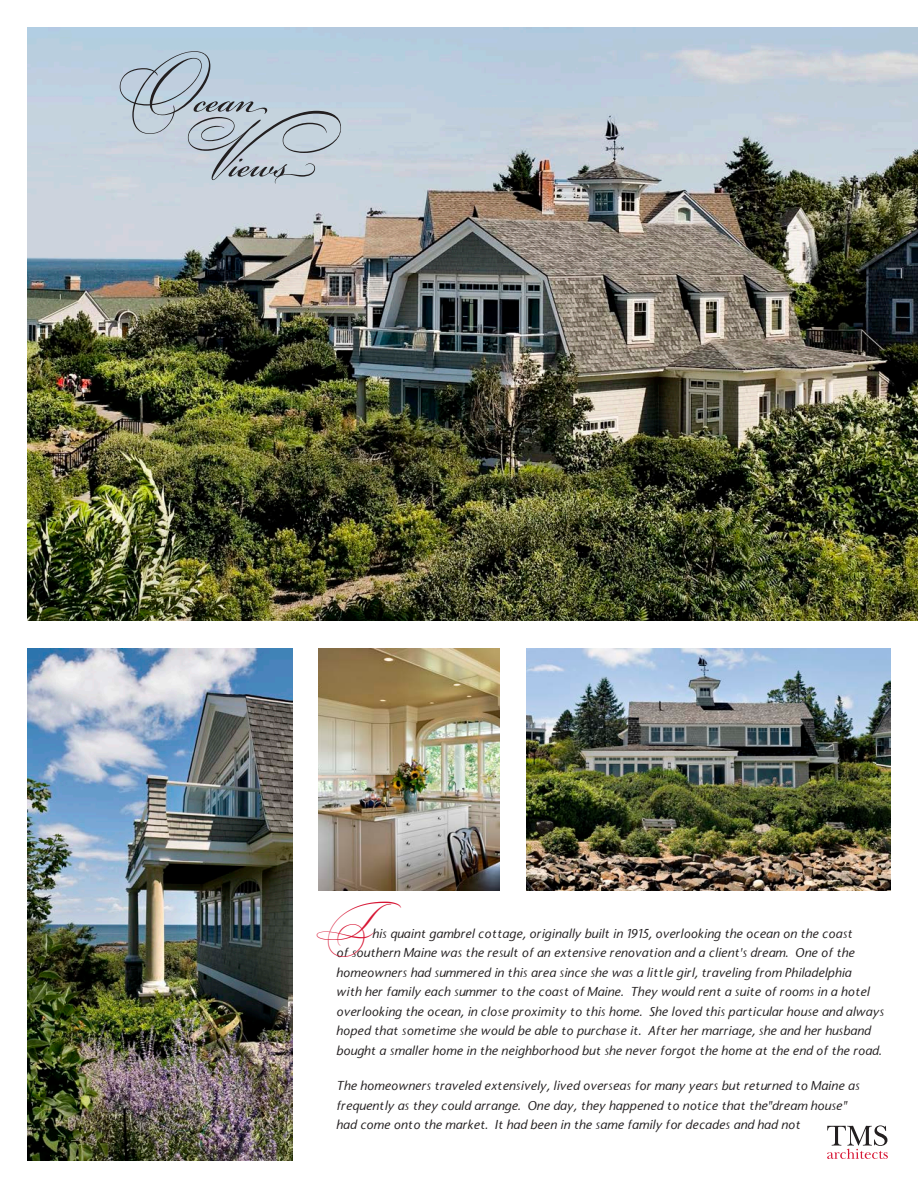
<style>
.page{position:relative;width:918px;height:1188px;background:#fff}
.page>*{position:absolute;margin:0;border:0;box-sizing:border-box;transform-origin:0 0}
.t1{font:57.6px/64.8px "Bickham Script Pro";color:#231f20}
.t2{font:36px "Bickham Script Fancy 2";color:#d71634}
.t3{font:italic 12.6px/19.5px "Stone Sans";letter-spacing:.015em;color:#231f20}
.s1{font-family:"Bickham Script Fancy 2"}
</style>
<div class="page">
<img style="left:27px;top:648px;width:265px;height:513px">
<img style="left:27px;top:28px;width:891px;height:593px">
<img style="left:318px;top:648px;width:181px;height:243px">
<img style="left:526px;top:648px;width:365px;height:243px">
<svg style="left:827px;top:1125px;width:61px;height:34px"></svg>
<h1 class="t1" style="left:181px;top:59px;width:161px;text-indent:-68px"><span class="s1">O</span>cean<br><span class="s1">V</span>iews</h1>
<h2 class="t2" style="left:312px;top:903px;width:90px">T</h2>
<p class="t3" style="left:336px;top:925px;width:549px;text-indent:36px">his quaint gambrel cottage, originally built in 1915, overlooking the ocean on the coast<br>of southern Maine was the result of an extensive renovation and a client's dream. One of the homeowners had summered in this area since she was a little girl, traveling from Philadelphia<br>with her family each summer to the coast of Maine. They would rent a suite of rooms in a hotel overlooking the ocean, in close proximity to this home. She loved this particular house and always hoped that sometime she would be able to purchase it. After her marriage, she and her husband bought a smaller home in the neighborhood but she never forgot the home at the end of the road.</p>
<p class="t3" style="left:336px;top:1077px;width:525px">The homeowners traveled extensively, lived overseas for many years but returned to Maine as frequently as they could arrange. One day, they happened to notice that the"dream house" had come onto the market. It had been in the same family for decades and had not</p>
</div>
